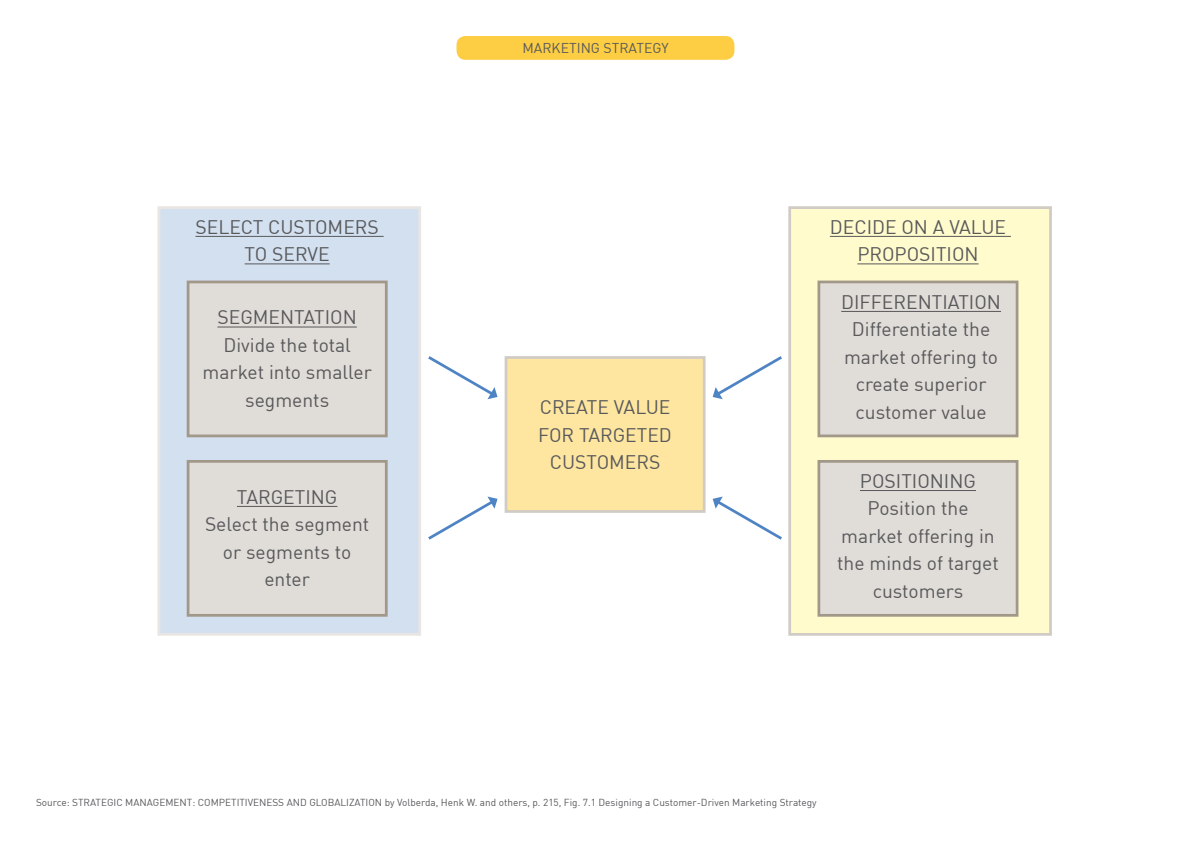
<style>
.page{position:relative;width:1191px;height:842px;background:#fff}
.page>*{position:absolute;margin:0;border:0;box-sizing:border-box;transform-origin:0 0}
.t1{font:19.2px/27.5px "DIN";color:#58595b;text-align:center}
.t2{font:14px "DIN";color:#58595b}
.t3{font:10px "DIN";color:#58595b}
</style>
<div class="page">
<div style="left:456px;top:36px;width:278px;height:24px;background:#fdce43;border-radius:9px"></div>
<div style="left:504px;top:356px;width:201px;height:157px;background:#fee6a1;border:3px solid #a2988a"></div>
<svg style="left:157px;top:206px;width:264px;height:430px;fill:#d3e0f0"></svg>
<div style="left:187px;top:281px;width:201px;height:156px;background:#e0dcd8;border:3px solid #a2988a"></div>
<hr style="left:217px;top:326px;width:140px;height:1px;background:#58595b">
<div style="left:187px;top:460px;width:201px;height:157px;background:#e0dcd8;border:3px solid #a2988a"></div>
<hr style="left:237px;top:506px;width:100px;height:1px;background:#58595b">
<hr style="left:195px;top:236px;width:189px;height:1px;background:#58595b">
<hr style="left:245px;top:263px;width:85px;height:1px;background:#58595b">
<div style="left:788px;top:206px;width:264px;height:430px;background:#fffbcc;border:3px solid #a2988a"></div>
<div style="left:817px;top:281px;width:201px;height:156px;background:#e0dcd8;border:3px solid #a2988a"></div>
<hr style="left:841px;top:311px;width:160px;height:1px;background:#58595b">
<div style="left:817px;top:460px;width:201px;height:157px;background:#e0dcd8;border:3px solid #a2988a"></div>
<hr style="left:860px;top:490px;width:116px;height:1px;background:#58595b">
<hr style="left:830px;top:236px;width:181px;height:1px;background:#58595b">
<hr style="left:857px;top:263px;width:121px;height:1px;background:#58595b">
<svg style="left:428px;top:356px;width:69px;height:43px"></svg>
<svg style="left:428px;top:496px;width:69px;height:44px"></svg>
<svg style="left:712px;top:356px;width:70px;height:43px"></svg>
<svg style="left:712px;top:496px;width:70px;height:44px"></svg>
<p class="t1" style="left:195px;top:213px;width:185px">SELECT CUSTOMERS<br>TO SERVE</p>
<p class="t1" style="left:202px;top:303px;width:171px">SEGMENTATION<br>Divide the total market into smaller segments</p>
<p class="t1" style="left:205px;top:483px;width:166px">TARGETING<br>Select the segment or segments to enter</p>
<p class="t2" style="left:522px;top:40px;width:148px">MARKETING STRATEGY</p>
<p class="t1" style="left:538px;top:393px;width:135px">CREATE VALUE<br>FOR TARGETED<br>CUSTOMERS</p>
<p class="t1" style="left:830px;top:213px;width:178px">DECIDE ON A VALUE<br>PROPOSITION</p>
<p class="t1" style="left:841px;top:288px;width:161px">DIFFERENTIATION<br>Differentiate the market offering to create superior customer value</p>
<p class="t1" style="left:837px;top:467px;width:163px">POSITIONING<br>Position the market offering in the minds of target customers</p>
<p class="t3" style="left:36px;top:796px;width:782px">Source: STRATEGIC MANAGEMENT: COMPETITIVENESS AND GLOBALIZATION by Volberda, Henk W. and others, p. 215, Fig. 7.1 Designing a Customer-Driven Marketing Strategy</p>
</div>
